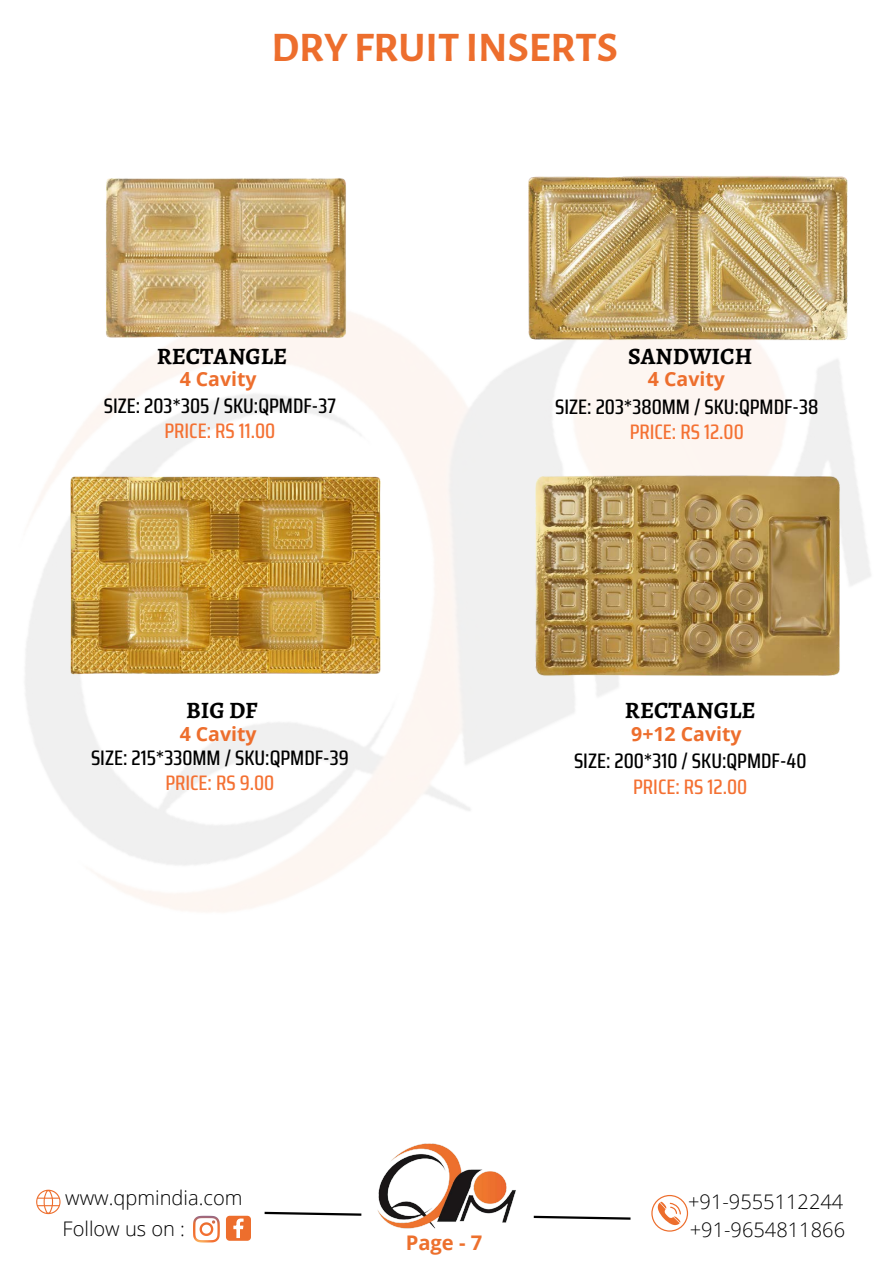
<style>
.page{position:relative;width:893px;height:1264px;background:#fff}
.page>*{position:absolute;margin:0;border:0;box-sizing:border-box;transform-origin:0 0}
.t1{font:700 42.3px "Alegreya Sans";color:#ed6e2d}
.t2{font:700 23.55px "Alegreya";color:#000}
.t3{font:500 21px "Saira Condensed";color:#000}
.t4{font:500 21px "Saira Condensed";color:#f47133}
.t5{font:300 20.1px "Open Sans";color:#000}
.t6{font:700 20.1px "Open Sans";color:#ed702d}
.t7{font:700 19.5px "Open Sans";color:#ed6e2d}
</style>
<div class="page">
<img style="left:512px;top:175px;width:336px;height:258px">
<svg style="left:651px;top:1194px;width:37px;height:37px"></svg>
<svg style="left:534px;top:1215px;width:97px;height:5px"></svg>
<svg style="left:226px;top:1215px;width:25px;height:25px"></svg>
<svg style="left:264px;top:1211px;width:94px;height:5px"></svg>
<svg style="left:193px;top:1215px;width:27px;height:27px"></svg>
<img style="left:105px;top:177px;width:258px;height:218px">
<img style="left:55px;top:405px;width:342px;height:342px">
<img style="left:519px;top:407px;width:338px;height:334px">
<svg style="left:36px;top:1189px;width:25px;height:25px"></svg>
<img style="left:358px;top:1143px;width:176px;height:86px">
<h1 class="t1" style="left:271px;top:28px;width:348px">DRY FRUIT INSERTS</h1>
<p class="t2" style="left:157px;top:340px;width:132px">RECTANGLE</p>
<p class="t7" style="left:180px;top:365px;width:78px">4 Cavity</p>
<p class="t2" style="left:628px;top:340px;width:125px">SANDWICH</p>
<p class="t7" style="left:648px;top:365px;width:78px">4 Cavity</p>
<p class="t3" style="left:104px;top:389px;width:234px">SIZE: 203*305 / SKU:QPMDF-37</p>
<p class="t4" style="left:164px;top:414px;width:112px">PRICE: RS 11.00</p>
<p class="t2" style="left:186px;top:694px;width:73px">BIG DF</p>
<p class="t7" style="left:180px;top:720px;width:78px">4 Cavity</p>
<p class="t3" style="left:91px;top:741px;width:259px">SIZE: 215*330MM / SKU:QPMDF-39</p>
<p class="t4" style="left:165px;top:766px;width:110px">PRICE: RS 9.00</p>
<p class="t3" style="left:555px;top:390px;width:264px">SIZE: 203*380MM / SKU:QPMDF-38</p>
<p class="t4" style="left:629px;top:415px;width:116px">PRICE: RS 12.00</p>
<p class="t2" style="left:625px;top:694px;width:132px">RECTANGLE</p>
<p class="t7" style="left:631px;top:720px;width:112px">9+12 Cavity</p>
<p class="t3" style="left:574px;top:744px;width:234px">SIZE: 200*310 / SKU:QPMDF-40</p>
<p class="t4" style="left:633px;top:769px;width:116px">PRICE: RS 12.00</p>
<p class="t5" style="left:65px;top:1183px;width:179px">www.qpmindia.com</p>
<p class="t5" style="left:688px;top:1187px;width:157px">+91-9555112244</p>
<p class="t5" style="left:63px;top:1214px;width:124px">Follow us on :</p>
<p class="t5" style="left:689px;top:1215px;width:157px">+91-9654811866</p>
<p class="t6" style="left:405px;top:1228px;width:78px">Page - 7</p>
</div>
